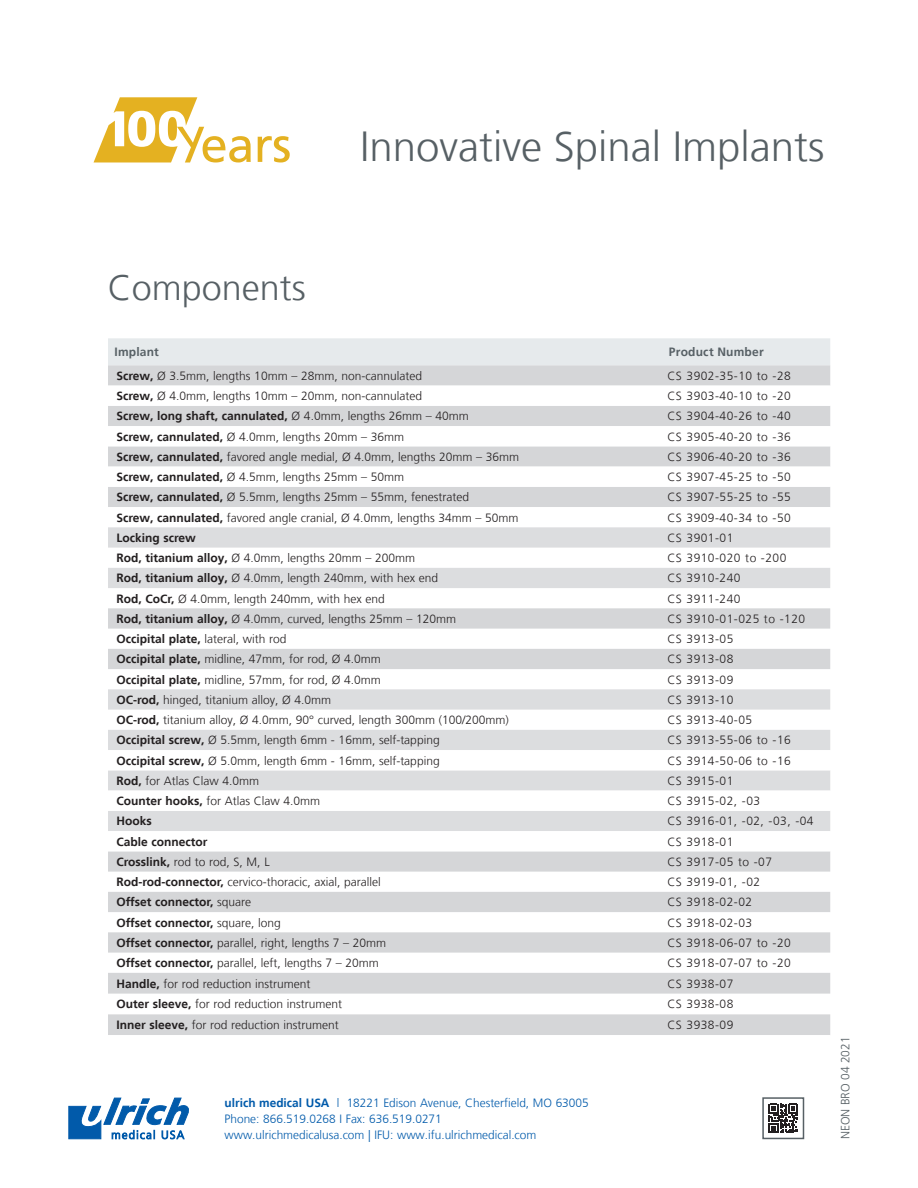
<style>
.page{position:relative;width:918px;height:1188px;background:#fff}
.page>*{position:absolute;margin:0;border:0;box-sizing:border-box;transform-origin:0 0}
.t1{font:300 42px "Frutiger LT";color:#576065}
.t2{font:300 36px "Frutiger LT";color:#576065}
.Komp_Artikel_2__Spra{font:300 12px "Frutiger LT";color:#231f20}
.Komp_Artikel_1__Spra{font:300 12px "Frutiger LT";letter-spacing:.04em;color:#231f20}
.Komp_Artikel_2__Spra-2{font:700 12px "Frutiger LT";color:#231f20}
.Address{font:300 12px "Frutiger LT";color:#015aaa}
.Tabel_header{font:700 12px "Frutiger";letter-spacing:.015em;color:#576065}
.Product_names_last_p{font:300 12px "Frutiger LT";color:#576065}
.s1{font-weight:700}
.s2{font-weight:300}
</style>
<div class="page">
<div style="left:108px;top:338px;width:722px;height:27px;background:#e6eaec"></div>
<svg style="left:108px;top:365px;width:722px;height:21px;fill:#d5d6d8"></svg>
<svg style="left:108px;top:406px;width:722px;height:629px;fill:#d5d6d8"></svg>
<svg style="left:108px;top:527px;width:722px;height:264px;fill:#dcdddf"></svg>
<div style="left:108px;top:649px;width:722px;height:20px;background:#d5d6d8"></div>
<svg style="left:108px;top:750px;width:722px;height:20px"></svg>
<svg style="left:108px;top:791px;width:722px;height:60px"></svg>
<svg style="left:69px;top:1098px;width:120px;height:41px"></svg>
<svg style="left:769px;top:1104px;width:29px;height:29px"></svg>
<div style="left:762px;top:1097px;width:42px;height:42px;border:2px solid #576065"></div>
<svg style="left:258px;top:136px;width:32px;height:26px"></svg>
<svg style="left:94px;top:97px;width:157px;height:65px"></svg>
<p class="t1" style="left:360px;top:123px;width:466px">Innovative Spinal Implants</p>
<p class="t2" style="left:108px;top:267px;width:200px">Components</p>
<p class="Tabel_header" style="left:114px;top:345px;width:46px">Implant</p>
<p class="Tabel_header" style="left:669px;top:345px;width:96px">Product Number</p>
<p class="Komp_Artikel_2__Spra" style="left:117px;top:369px;width:307px"><span class="s1">Screw,</span> Ø 3.5mm, lengths 10mm – 28mm, non-cannulated</p>
<p class="Komp_Artikel_1__Spra" style="left:667px;top:369px;width:125px">CS 3902-35-10 to -28</p>
<p class="Komp_Artikel_2__Spra" style="left:117px;top:389px;width:307px"><span class="s1">Screw,</span> Ø 4.0mm, lengths 10mm – 20mm, non-cannulated</p>
<p class="Komp_Artikel_1__Spra" style="left:667px;top:389px;width:125px">CS 3903-40-10 to -20</p>
<p class="Komp_Artikel_2__Spra-2" style="left:117px;top:409px;width:354px">Screw, long shaft, cannulated, <span class="s2">Ø 4.0mm, lengths 26mm – 40mm</span></p>
<p class="Komp_Artikel_1__Spra" style="left:667px;top:410px;width:125px">CS 3904-40-26 to -40</p>
<p class="Komp_Artikel_2__Spra" style="left:117px;top:430px;width:289px"><span class="s1">Screw, cannulated,</span> Ø 4.0mm, lengths 20mm – 36mm</p>
<p class="Komp_Artikel_1__Spra" style="left:667px;top:430px;width:125px">CS 3905-40-20 to -36</p>
<p class="Komp_Artikel_2__Spra" style="left:117px;top:450px;width:404px"><span class="s1">Screw, cannulated,</span> favored angle medial, Ø 4.0mm, lengths 20mm – 36mm</p>
<p class="Komp_Artikel_1__Spra" style="left:667px;top:450px;width:125px">CS 3906-40-20 to -36</p>
<p class="Komp_Artikel_2__Spra" style="left:117px;top:470px;width:289px"><span class="s1">Screw, cannulated,</span> Ø 4.5mm, lengths 25mm – 50mm</p>
<p class="Komp_Artikel_1__Spra" style="left:667px;top:470px;width:125px">CS 3907-45-25 to -50</p>
<p class="Komp_Artikel_2__Spra" style="left:117px;top:491px;width:354px"><span class="s1">Screw, cannulated,</span> Ø 5.5mm, lengths 25mm – 55mm, fenestrated</p>
<p class="Komp_Artikel_1__Spra" style="left:667px;top:491px;width:125px">CS 3907-55-25 to -55</p>
<p class="Komp_Artikel_2__Spra" style="left:117px;top:511px;width:403px"><span class="s1">Screw, cannulated,</span> favored angle cranial, Ø 4.0mm, lengths 34mm – 50mm</p>
<p class="Komp_Artikel_1__Spra" style="left:667px;top:511px;width:125px">CS 3909-40-34 to -50</p>
<p class="Komp_Artikel_2__Spra-2" style="left:117px;top:531px;width:81px">Locking screw</p>
<p class="Komp_Artikel_1__Spra" style="left:667px;top:531px;width:68px">CS 3901-01</p>
<p class="Komp_Artikel_2__Spra" style="left:117px;top:551px;width:300px"><span class="s1">Rod, titanium alloy,</span> Ø 4.0mm, lengths 20mm – 200mm</p>
<p class="Komp_Artikel_1__Spra" style="left:667px;top:551px;width:121px">CS 3910-020 to -200</p>
<p class="Komp_Artikel_2__Spra" style="left:117px;top:572px;width:323px"><span class="s1">Rod, titanium alloy,</span> Ø 4.0mm, length 240mm, with hex end</p>
<p class="Komp_Artikel_1__Spra" style="left:667px;top:572px;width:75px">CS 3910-240</p>
<p class="Komp_Artikel_2__Spra" style="left:117px;top:592px;width:270px"><span class="s1">Rod, CoCr,</span> Ø 4.0mm, length 240mm, with hex end</p>
<p class="Komp_Artikel_1__Spra" style="left:667px;top:592px;width:75px">CS 3911-240</p>
<p class="Komp_Artikel_2__Spra" style="left:117px;top:612px;width:341px"><span class="s1">Rod, titanium alloy,</span> Ø 4.0mm, curved, lengths 25mm – 120mm</p>
<p class="Komp_Artikel_1__Spra" style="left:667px;top:612px;width:139px">CS 3910-01-025 to -120</p>
<p class="Komp_Artikel_2__Spra-2" style="left:117px;top:632px;width:172px">Occipital plate, <span class="s2">lateral, with rod</span></p>
<p class="Komp_Artikel_1__Spra" style="left:667px;top:632px;width:68px">CS 3913-05</p>
<p class="Komp_Artikel_2__Spra" style="left:117px;top:653px;width:266px"><span class="s1">Occipital plate,</span> midline, 47mm, for rod, Ø 4.0mm</p>
<p class="Komp_Artikel_1__Spra" style="left:667px;top:653px;width:68px">CS 3913-08</p>
<p class="Komp_Artikel_2__Spra" style="left:117px;top:673px;width:266px"><span class="s1">Occipital plate,</span> midline, 57mm, for rod, Ø 4.0mm</p>
<p class="Komp_Artikel_1__Spra" style="left:667px;top:673px;width:68px">CS 3913-09</p>
<p class="Komp_Artikel_2__Spra" style="left:117px;top:693px;width:216px"><span class="s1">OC-rod,</span> hinged, titanium alloy, Ø 4.0mm</p>
<p class="Komp_Artikel_1__Spra" style="left:667px;top:693px;width:68px">CS 3913-10</p>
<p class="Komp_Artikel_2__Spra" style="left:117px;top:713px;width:394px"><span class="s1">OC-rod,</span> titanium alloy, Ø 4.0mm, 90° curved, length 300mm (100/200mm)</p>
<p class="Komp_Artikel_1__Spra" style="left:667px;top:713px;width:86px">CS 3913-40-05</p>
<p class="Komp_Artikel_2__Spra" style="left:117px;top:734px;width:325px"><span class="s1">Occipital screw,</span> Ø 5.5mm, length 6mm - 16mm, self-tapping</p>
<p class="Komp_Artikel_1__Spra" style="left:667px;top:734px;width:125px">CS 3913-55-06 to -16</p>
<p class="Komp_Artikel_2__Spra" style="left:117px;top:754px;width:325px"><span class="s1">Occipital screw,</span> Ø 5.0mm, length 6mm - 16mm, self-tapping</p>
<p class="Komp_Artikel_1__Spra" style="left:667px;top:754px;width:125px">CS 3914-50-06 to -16</p>
<p class="Komp_Artikel_2__Spra" style="left:117px;top:774px;width:144px"><span class="s1">Rod,</span> for Atlas Claw 4.0mm</p>
<p class="Komp_Artikel_1__Spra" style="left:667px;top:774px;width:68px">CS 3915-01</p>
<p class="Komp_Artikel_2__Spra" style="left:117px;top:794px;width:205px"><span class="s1">Counter hooks,</span> for Atlas Claw 4.0mm</p>
<p class="Komp_Artikel_1__Spra" style="left:667px;top:794px;width:94px">CS 3915-02, -03</p>
<p class="Komp_Artikel_2__Spra-2" style="left:117px;top:814px;width:37px">Hooks</p>
<p class="Komp_Artikel_1__Spra" style="left:667px;top:815px;width:148px">CS 3916-01, -02, -03, -04</p>
<p class="Komp_Artikel_2__Spra-2" style="left:117px;top:835px;width:93px">Cable connector</p>
<p class="Komp_Artikel_1__Spra" style="left:667px;top:835px;width:68px">CS 3918-01</p>
<p class="Komp_Artikel_2__Spra" style="left:117px;top:855px;width:155px"><span class="s1">Crosslink,</span> rod to rod, S, M, L</p>
<p class="Komp_Artikel_1__Spra" style="left:667px;top:855px;width:106px">CS 3917-05 to -07</p>
<p class="Komp_Artikel_2__Spra" style="left:117px;top:875px;width:266px"><span class="s1">Rod-rod-connector,</span> cervico-thoracic, axial, parallel</p>
<p class="Komp_Artikel_1__Spra" style="left:667px;top:875px;width:94px">CS 3919-01, -02</p>
<p class="Komp_Artikel_2__Spra-2" style="left:117px;top:895px;width:136px">Offset connector, <span class="s2">square</span></p>
<p class="Komp_Artikel_1__Spra" style="left:667px;top:896px;width:86px">CS 3918-02-02</p>
<p class="Komp_Artikel_2__Spra-2" style="left:117px;top:916px;width:166px">Offset connector, <span class="s2">square, long</span></p>
<p class="Komp_Artikel_1__Spra" style="left:667px;top:916px;width:86px">CS 3918-02-03</p>
<p class="Komp_Artikel_2__Spra" style="left:117px;top:936px;width:271px"><span class="s1">Offset connector,</span> parallel, right, lengths 7 – 20mm</p>
<p class="Komp_Artikel_1__Spra" style="left:667px;top:936px;width:125px">CS 3918-06-07 to -20</p>
<p class="Komp_Artikel_2__Spra" style="left:117px;top:956px;width:264px"><span class="s1">Offset connector,</span> parallel, left, lengths 7 – 20mm</p>
<p class="Komp_Artikel_1__Spra" style="left:667px;top:956px;width:125px">CS 3918-07-07 to -20</p>
<p class="Komp_Artikel_2__Spra" style="left:117px;top:977px;width:196px"><span class="s1">Handle,</span> for rod reduction instrument</p>
<p class="Komp_Artikel_1__Spra" style="left:667px;top:977px;width:68px">CS 3938-07</p>
<p class="Komp_Artikel_2__Spra" style="left:117px;top:998px;width:227px"><span class="s1">Outer sleeve,</span> for rod reduction instrument</p>
<p class="Komp_Artikel_1__Spra" style="left:667px;top:998px;width:68px">CS 3938-08</p>
<p class="Komp_Artikel_2__Spra" style="left:117px;top:1018px;width:224px"><span class="s1">Inner sleeve,</span> for rod reduction instrument</p>
<p class="Komp_Artikel_1__Spra" style="left:667px;top:1018px;width:68px">CS 3938-09</p>
<p class="Address" style="left:225px;top:1096px;width:366px"><span class="s1">ulrich medical USA</span> l 18221 Edison Avenue, Chesterfield, MO 63005</p>
<p class="Address" style="left:225px;top:1112px;width:219px">Phone: 866.519.0268 I Fax: 636.519.0271</p>
<p class="Address" style="left:225px;top:1128px;width:313px">www.ulrichmedicalusa.com | IFU: www.ifu.ulrichmedical.com</p>
<p class="Product_names_last_p" style="left:838px;top:1139px;width:104px;rotate:-90deg">NEON BRO 04 2021</p>
</div>
